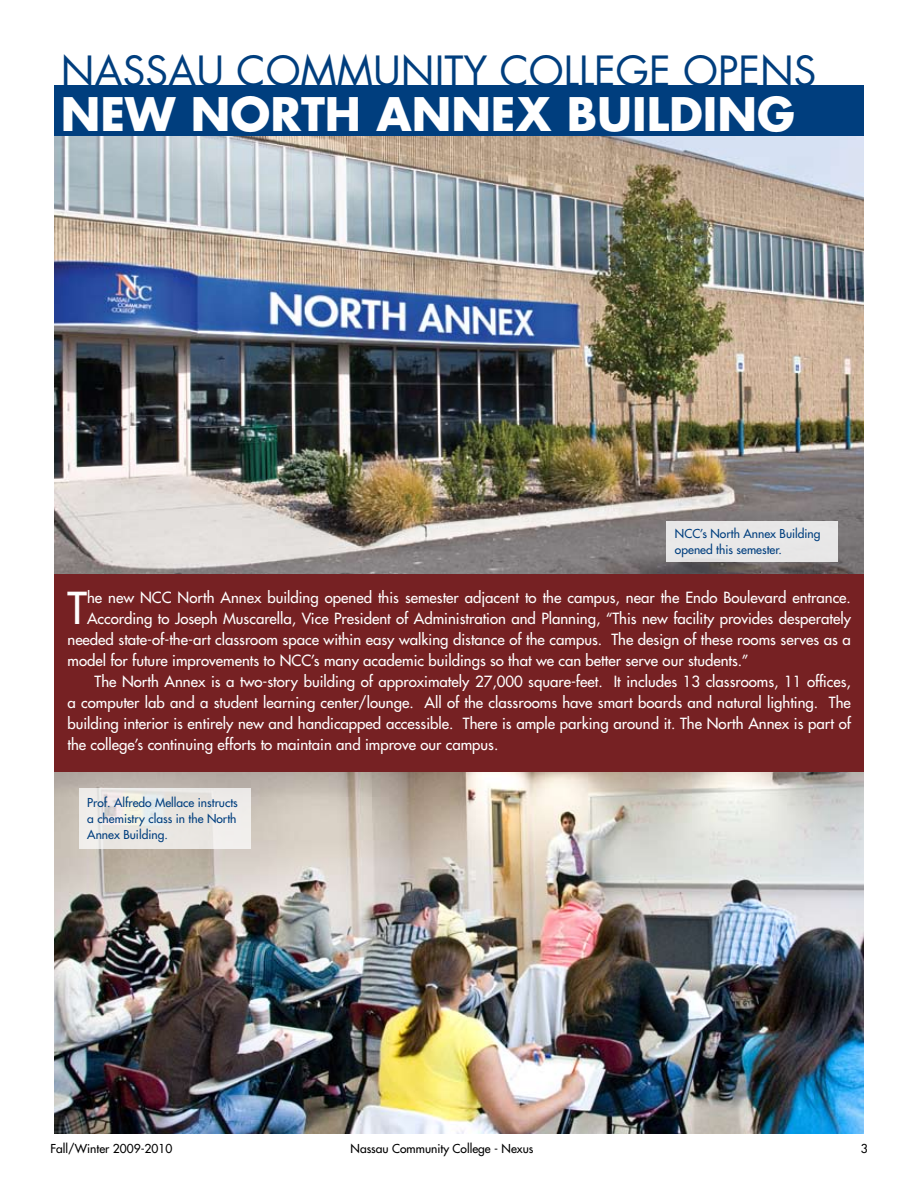
<style>
.page{position:relative;width:918px;height:1188px;background:#fff}
.page>*{position:absolute;margin:0;border:0;box-sizing:border-box;transform-origin:0 0}
.t1{font:700 45px "Futura";color:#fff}
.t2{font:42.9px "Futura";color:#fff}
.t3{font:40.5px "Futura";color:#003e7e}
.t4{font:15px "Futura";color:#fff}
.t5{font:12px/15.9px "Futura";color:#003e7e;text-align:justify}
.t6{font:12px "Futura";color:#000}
</style>
<div class="page">
<div style="left:54px;top:573px;width:810px;height:204px;background:#762123"></div>
<img style="left:54px;top:135px;width:810px;height:439px">
<div style="left:54px;top:85px;width:810px;height:50px;background:#003e7e"></div>
<img style="left:54px;top:773px;width:810px;height:361px">
<div style="left:80px;top:789px;width:171px;height:60px;background:linear-gradient(to bottom,#eae8e4,#edeae6)"></div>
<div style="left:666px;top:522px;width:171px;height:40px;background:#e8e7e8"></div>
<h3 class="t3" style="left:61px;top:44px;width:726px">NASSAU COMMUN ITY COLLEGE OPENS</h3>
<h1 class="t1" style="left:61px;top:83px;width:355px">NEW NORTH ANN</h1>
<h1 class="t1" style="left:491px;top:83px;width:305px">EX BUILDING</h1>
<p class="t5" style="left:675px;top:526px;width:147px">NCC’s North Annex Building opened this semester.</p>
<h2 class="t2" style="left:68px;top:580px;width:21px">T</h2>
<p class="t4" style="left:87px;top:587px;width:765px">he new NCC North Annex building opened this semester adjacent to the campus, near the Endo Boulevard entrance.</p>
<p class="t4" style="left:87px;top:608px;width:766px">According to Joseph Muscarella, Vice President of Administration and Planning, “This new facility provides desperately</p>
<p class="t4" style="left:67px;top:629px;width:785px">needed state-of-the-art classroom space within easy walking distance of the campus. The design of these rooms serves as a</p>
<p class="t4" style="left:67px;top:650px;width:683px">model for future improvements to NCC’s many academic buildings so that we can better serve our students.”</p>
<p class="t4" style="left:94px;top:671px;width:758px">The North Annex is a two-story building of approximately 27,000 square-feet. It includes 13 classrooms, 11 offices,</p>
<p class="t4" style="left:67px;top:692px;width:785px">a computer lab and a student learning center/lounge. All of the classrooms have smart boards and natural lighting. The</p>
<p class="t4" style="left:67px;top:713px;width:785px">building interior is entirely new and handicapped accessible. There is ample parking around it. The North Annex is part of</p>
<p class="t4" style="left:67px;top:734px;width:432px">the college’s continuing efforts to maintain and improve our campus.</p>
<p class="t5" style="left:87px;top:795px;width:152px">Prof. Alfredo Mellace instructs a chemistry class in the North Annex Building.</p>
<p class="t6" style="left:51px;top:1141px;width:123px">Fall/Winter 2009-2010</p>
<p class="t6" style="left:351px;top:1141px;width:184px">Nassau Community College - Nexus</p>
<p class="t6" style="left:861px;top:1141px;width:8px">3</p>
</div>
